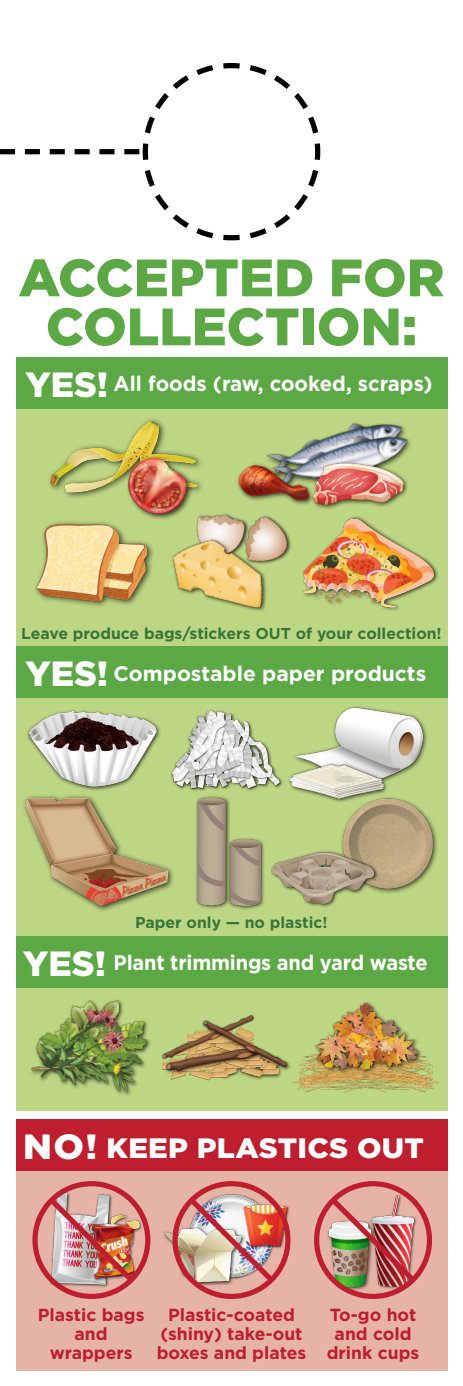
<style>
.page{position:relative;width:463px;height:1386px;background:#fff}
.page>*{position:absolute;margin:0;border:0;box-sizing:border-box;transform-origin:0 0}
.t1{font:900 52.5px/49px "Gotham";color:#5ba845;text-align:center}
.t2{font:900 28px "Gotham";letter-spacing:.01em;color:#fff;scale:1.05 1}
.t3{font:700 21px "Gotham";letter-spacing:-.005em;color:#fff}
.t4{font:700 21px "Gotham";letter-spacing:-.005em;color:#fff;scale:.95 1}
.t5{font:700 17.5px/19.2px "Gotham";color:#be1e2d;text-align:center}
.t6{font:700 15.75px "Gotham";color:#367639}
.s1{font-weight:900;font-size:35px}
.s2{font-size:35px}
</style>
<div class="page">
<svg style="left:142px;top:63px;width:179px;height:178px"></svg>
<svg style="left:0;top:63px;width:219px;height:91px"></svg>
<div style="left:16px;top:843px;width:431px;height:267px;background:#bdd684"></div>
<div style="left:16px;top:647px;width:431px;height:289px;background:#bdd684"></div>
<div style="left:16px;top:357px;width:431px;height:290px;background:#bdd684"></div>
<div style="left:16px;top:357px;width:431px;height:52px;background:#5ba845"></div>
<div style="left:16px;top:1132px;width:431px;height:238px;background:#e6b4a6"></div>
<div style="left:16px;top:647px;width:431px;height:51px;background:#5ba845"></div>
<img style="left:49px;top:419px;width:153px;height:79px">
<img style="left:125px;top:455px;width:66px;height:65px">
<div style="left:16px;top:1120px;width:431px;height:51px;background:#be1e2d"></div>
<img style="left:27px;top:710px;width:134px;height:80px">
<div style="left:292px;top:705px;width:136px;height:88px;background:#000;opacity:.75"></div>
<img style="left:292px;top:705px;width:133px;height:88px">
<div style="left:287px;top:762px;width:101px;height:42px;background:#000;opacity:.75"></div>
<img style="left:288px;top:756px;width:98px;height:48px">
<img style="left:17px;top:999px;width:151px;height:121px">
<img style="left:266px;top:423px;width:145px;height:35px">
<div style="left:310px;top:460px;width:99px;height:51px;background:#000;opacity:.75"></div>
<img style="left:308px;top:435px;width:98px;height:71px">
<img style="left:237px;top:458px;width:77px;height:48px">
<img style="left:185px;top:498px;width:74px;height:20px">
<img style="left:225px;top:501px;width:81px;height:62px">
<img style="left:162px;top:518px;width:111px;height:93px">
<div style="left:32px;top:520px;width:123px;height:89px;background:#000;opacity:.75"></div>
<img style="left:32px;top:514px;width:119px;height:94px">
<div style="left:22px;top:794px;width:153px;height:119px;background:#000;opacity:.75"></div>
<img style="left:25px;top:798px;width:143px;height:115px">
<img style="left:290px;top:506px;width:158px;height:112px">
<img style="left:231px;top:838px;width:33px;height:72px">
<img style="left:196px;top:798px;width:35px;height:111px">
<img style="left:54px;top:1188px;width:60px;height:102px">
<img style="left:137px;top:1212px;width:14px;height:66px">
<div style="left:32px;top:1181px;width:118px;height:118px;border:5px solid #be1e2d;border-radius:50%"></div>
<img style="left:45px;top:1194px;width:92px;height:92px">
<img style="left:299px;top:1056px;width:140px;height:37px">
<img style="left:307px;top:1002px;width:118px;height:77px">
<div style="left:16px;top:936px;width:431px;height:52px;background:#5ba845"></div>
<img style="left:153px;top:999px;width:15px;height:79px">
<img style="left:159px;top:1024px;width:33px;height:71px">
<img style="left:192px;top:1014px;width:105px;height:70px">
<img style="left:379px;top:1202px;width:41px;height:86px">
<div style="left:326px;top:1219px;width:50px;height:73px;background:#000;opacity:.75"></div>
<div style="left:314px;top:1181px;width:118px;height:118px;border:5px solid #be1e2d;border-radius:50%"></div>
<img style="left:327px;top:1194px;width:91px;height:92px">
<img style="left:184px;top:1188px;width:95px;height:90px">
<img style="left:163px;top:1223px;width:22px;height:55px">
<img style="left:277px;top:1202px;width:12px;height:47px">
<div style="left:172px;top:1181px;width:118px;height:118px;border:5px solid #be1e2d;border-radius:50%"></div>
<img style="left:185px;top:1194px;width:92px;height:92px">
<img style="left:166px;top:710px;width:117px;height:88px">
<img style="left:335px;top:793px;width:103px;height:100px">
<img style="left:271px;top:848px;width:105px;height:59px">
<h1 class="t1" style="left:19px;top:253px;width:427px">ACCEPTED FOR<br>COLLECTION:</h1>
<p class="t3" style="left:25px;top:370px;width:408px"><span class="s1">YES!</span> All foods (raw, cooked, scraps)</p>
<p class="t6" style="left:21px;top:623px;width:421px">Leave produce bags/stickers OUT of your collection!</p>
<p class="t3" style="left:25px;top:660px;width:402px"><span class="s1">YES!</span> Compostable paper products</p>
<p class="t6" style="left:135px;top:912px;width:194px">Paper only — no plastic!</p>
<p class="t4" style="left:23px;top:949px;width:427px"><span class="s1">YES!</span> Plant trimmings and yard waste</p>
<h2 class="t2" style="left:23px;top:1129px;width:383px"><span class="s2">NO!</span> KEEP PLASTICS OUT</h2>
<p class="t5" style="left:38px;top:1305px;width:108px">Plastic bags and wrappers</p>
<p class="t5" style="left:326px;top:1305px;width:94px">To-go hot and cold drink cups</p>
<p class="t5" style="left:157px;top:1305px;width:151px">Plastic-coated (shiny) take-out boxes and plates</p>
</div>
